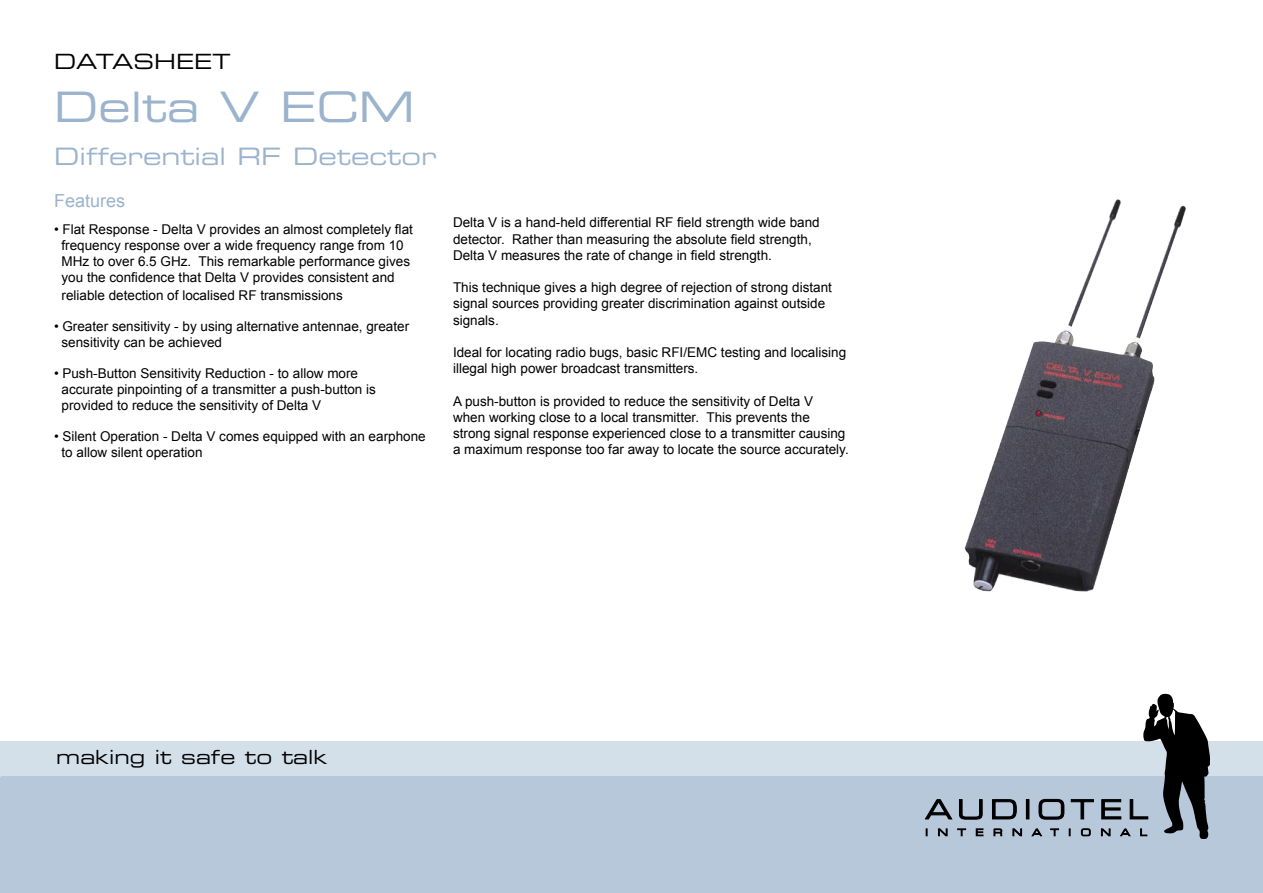
<style>
.page{position:relative;width:1263px;height:893px;background:#fff}
.page>*{position:absolute;margin:0;border:0;box-sizing:border-box;transform-origin:0 0}
.t1{font:42px "Eurostile Extended Two";color:#9bb3cc}
.t2{font:24px "Eurostile Extended Two";color:#9bb3cc}
.t3{font:21px "Eurostile Extended Two";color:#000}
.t4{font:19.5px "Eurostile Extended Two";color:#000}
.t5{font:18px "Arial";color:#9bb3cc}
.t6{font:13.5px/16.2px "Arial";color:#000}
</style>
<div class="page">
<div style="left:0;top:776px;width:1263px;height:117px;background:#b7c8db"></div>
<div style="left:0;top:741px;width:1263px;height:35px;background:#d3dfe9"></div>
<svg style="left:938px;top:828px;width:10px;height:8px"></svg>
<svg style="left:957px;top:828px;width:9px;height:8px"></svg>
<svg style="left:976px;top:828px;width:7px;height:8px"></svg>
<svg style="left:993px;top:828px;width:9px;height:8px"></svg>
<svg style="left:1012px;top:828px;width:10px;height:8px"></svg>
<svg style="left:1031px;top:828px;width:11px;height:8px"></svg>
<svg style="left:1050px;top:828px;width:9px;height:8px"></svg>
<svg style="left:1081px;top:828px;width:10px;height:8px"></svg>
<svg style="left:925px;top:799px;width:28px;height:20px"></svg>
<svg style="left:959px;top:799px;width:24px;height:21px"></svg>
<svg style="left:992px;top:799px;width:25px;height:20px"></svg>
<div style="left:1026px;top:799px;width:3px;height:20px;border:1px solid #000"></div>
<svg style="left:1038px;top:799px;width:26px;height:21px"></svg>
<svg style="left:1071px;top:799px;width:23px;height:20px"></svg>
<svg style="left:1101px;top:694px;width:109px;height:145px"></svg>
<img style="left:964px;top:199px;width:222px;height:393px">
<p class="t3" style="left:54px;top:47px;width:178px">DATASHEET</p>
<p class="t1" style="left:54px;top:78px;width:362px">Delta V ECM</p>
<p class="t2" style="left:54px;top:140px;width:384px">Differential RF Detector</p>
<p class="t5" style="left:54px;top:190px;width:73px">Features</p>
<p class="t6" style="left:54px;top:221px;width:360px">• Flat Response - Delta V provides an almost completely flat</p>
<p class="t6" style="left:62px;top:237px;width:344px">frequency response over a wide frequency range from 10</p>
<p class="t6" style="left:62px;top:253px;width:350px">MHz to over 6.5 GHz. This remarkable performance gives</p>
<p class="t6" style="left:62px;top:270px;width:335px">you the confidence that Delta V provides consistent and</p>
<p class="t6" style="left:62px;top:288px;width:283px">reliable detection of localised RF transmissions</p>
<p class="t6" style="left:54px;top:318px;width:357px">• Greater sensitivity - by using alternative antennae, greater</p>
<p class="t6" style="left:62px;top:334px;width:162px">sensitivity can be achieved</p>
<p class="t6" style="left:54px;top:365px;width:306px">• Push-Button Sensitivity Reduction - to allow more</p>
<p class="t6" style="left:62px;top:381px;width:316px">accurate pinpointing of a transmitter a push-button is</p>
<p class="t6" style="left:62px;top:397px;width:261px">provided to reduce the sensitivity of Delta V</p>
<p class="t6" style="left:54px;top:428px;width:373px">• Silent Operation - Delta V comes equipped with an earphone</p>
<p class="t6" style="left:62px;top:444px;width:143px">to allow silent operation</p>
<p class="t6" style="left:453px;top:215px;width:368px">Delta V is a hand-held differential RF field strength wide band detector. Rather than measuring the absolute field strength,</p>
<p class="t6" style="left:453px;top:247px;width:320px">Delta V measures the rate of change in field strength.</p>
<p class="t6" style="left:453px;top:279px;width:380px">This technique gives a high degree of rejection of strong distant signal sources providing greater discrimination against outside signals.</p>
<p class="t6" style="left:453px;top:344px;width:395px">Ideal for locating radio bugs, basic RFI/EMC testing and localising illegal high power broadcast transmitters.</p>
<p class="t6" style="left:453px;top:393px;width:397px">A push-button is provided to reduce the sensitivity of Delta V when working close to a local transmitter. This prevents the strong signal response experienced close to a transmitter causing a maximum response too far away to locate the source accurately.</p>
<p class="t4" style="left:56px;top:744px;width:273px">making it safe to talk</p>
</div>
